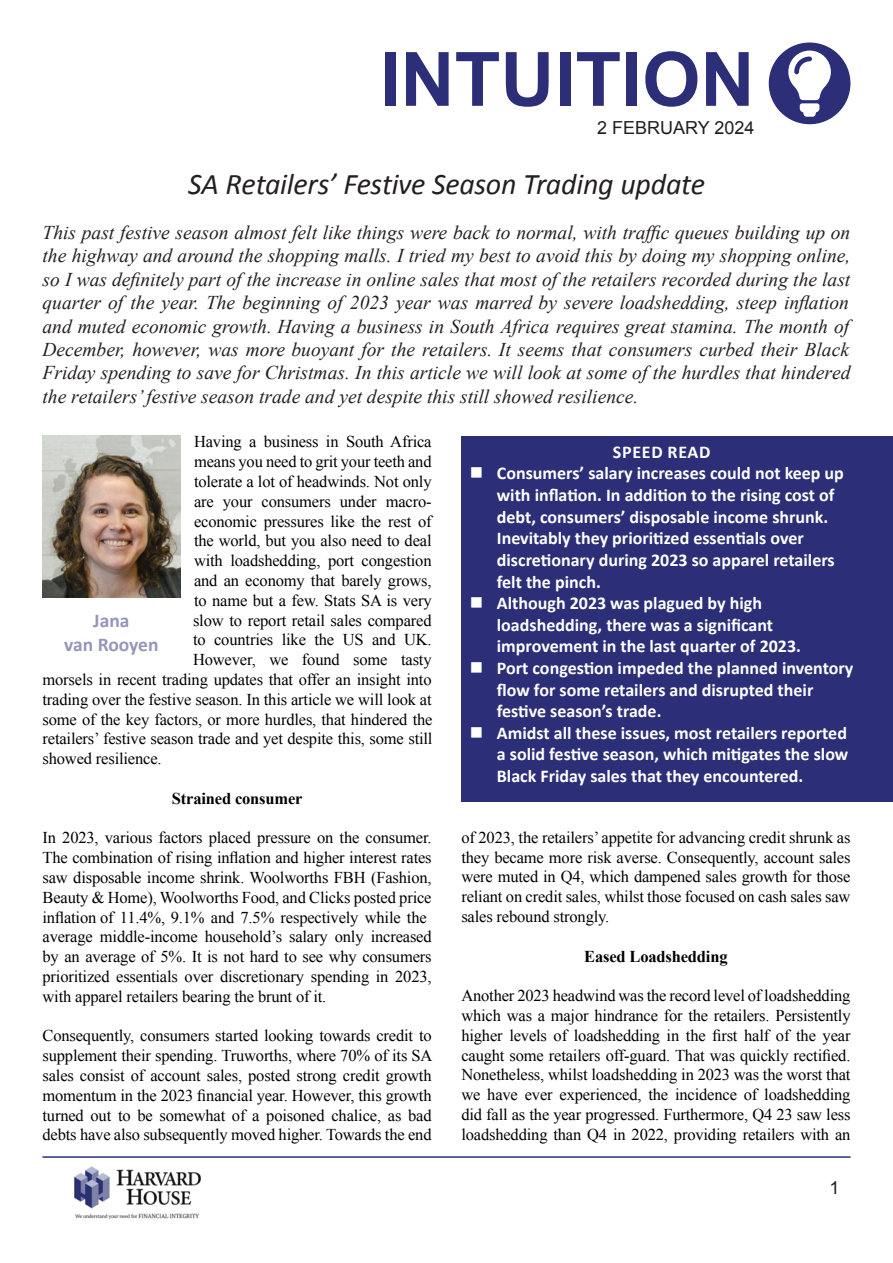
<style>
.page{position:relative;width:893px;height:1263px;background:#fff}
.page>*{position:absolute;margin:0;border:0;box-sizing:border-box;transform-origin:0 0}
.t1{font:700 75px "Arial";color:#2c2e78}
.t2{font:italic 30px "Calibri";letter-spacing:-.01em;color:#231f20}
.t3{font:italic 19.5px/23.4px "Times New Roman";color:#231f20;text-align:justify}
.t4{font:700 19.5px/23.4px "Calibri";color:#9595bd;text-align:center}
.t5{font:700 18px/21.6px "Calibri";color:#fff}
.t6{font:18px "Arial";color:#231f20}
.t7{font:16.5px/19.8px "Times New Roman";letter-spacing:-.01em;color:#000;text-align:justify}
.t8{font:700 16.5px "Times New Roman";letter-spacing:-.01em;color:#000}
</style>
<div class="page">
<img style="left:74px;top:1166px;width:127px;height:54px">
<div style="left:769px;top:43px;width:81px;height:81px;background:#2c2e78;border-radius:50%"></div>
<svg style="left:788px;top:50px;width:43px;height:67px"></svg>
<div style="left:461px;top:436px;width:432px;height:365px;background:#2c2e78"></div>
<hr style="left:43px;top:1157px;width:807px;height:1px;background:#2c2e78">
<img style="left:43px;top:436px;width:137px;height:161px">
<h1 class="t1" style="left:380px;top:30px;width:377px">INTUITION</h1>
<p class="t6" style="left:597px;top:116px;width:159px">2 FEBRUARY 2024</p>
<h2 class="t2" style="left:188px;top:163px;width:518px">SA Retailers’ Festive Season Trading update</h2>
<p class="t3" style="left:43px;top:220px;width:809px">This past festive season almost felt like things were back to normal, with traffic queues building up on the highway and around the shopping malls. I tried my best to avoid this by doing my shopping online, so I was definitely part of the increase in online sales that most of the retailers recorded during the last quarter of the year. The beginning of 2023 year was marred by severe loadshedding, steep inflation and muted economic growth. Having a business in South Africa requires great stamina. The month of December, however, was more buoyant for the retailers. It seems that consumers curbed their Black Friday spending to save for Christmas. In this article we will look at some of the hurdles that hindered the retailers’ festive season trade and yet despite this still showed resilience.</p>
<p class="t7" style="left:194px;top:432px;width:239px">Having a business in South Africa</p>
<p class="t7" style="left:194px;top:451px;width:239px">means you need to grit your teeth and</p>
<p class="t7" style="left:194px;top:471px;width:239px">tolerate a lot of headwinds. Not only</p>
<p class="t7" style="left:194px;top:491px;width:239px">are your consumers under macro-</p>
<p class="t7" style="left:194px;top:511px;width:239px">economic pressures like the rest of</p>
<p class="t7" style="left:194px;top:531px;width:239px">the world, but you also need to deal</p>
<p class="t7" style="left:194px;top:550px;width:239px">with loadshedding, port congestion</p>
<p class="t7" style="left:194px;top:570px;width:239px">and an economy that barely grows,</p>
<p class="t7" style="left:194px;top:590px;width:239px">to name but a few. Stats SA is very</p>
<p class="t7" style="left:193px;top:610px;width:240px">slow to report retail sales compared</p>
<p class="t7" style="left:193px;top:630px;width:240px">to countries like the US and UK.</p>
<p class="t7" style="left:193px;top:649px;width:240px">However, we found some tasty</p>
<p class="t7" style="left:43px;top:669px;width:391px">morsels in recent trading updates that offer an insight into</p>
<p class="t7" style="left:43px;top:689px;width:391px">trading over the festive season. In this article we will look at</p>
<p class="t7" style="left:43px;top:709px;width:391px">some of the key factors, or more hurdles, that hindered the</p>
<p class="t7" style="left:43px;top:729px;width:391px">retailers’ festive season trade and yet despite this, some still</p>
<p class="t7" style="left:43px;top:748px;width:121px">showed resilience.</p>
<p class="t8" style="left:172px;top:787px;width:132px">Strained consumer</p>
<p class="t7" style="left:43px;top:828px;width:391px;text-align:left">In 2023, various factors placed pressure on the consumer.<br>The combination of rising inflation and higher interest rates saw disposable income shrink. Woolworths FBH (Fashion, Beauty &amp; Home), Woolworths Food, and Clicks posted price inflation of 11.4%, 9.1% and 7.5% respectively while the average middle-income household’s salary only increased by an average of 5%. It is not hard to see why consumers prioritized essentials over discretionary spending in 2023, with apparel retailers bearing the brunt of it.</p>
<p class="t7" style="left:43px;top:1026px;width:391px">Consequently, consumers started looking towards credit to supplement their spending. Truworths, where 70% of its SA sales consist of account sales, posted strong credit growth momentum in the 2023 financial year. However, this growth turned out to be somewhat of a poisoned chalice, as bad debts have also subsequently moved higher. Towards the end</p>
<p class="t4" style="left:64px;top:608px;width:96px">Jana<br>van Rooyen</p>
<p class="t5" style="left:497px;top:440px;width:358px;text-indent:116px">SPEED READ<br>Consumers’ salary increases could not keep up with inflation. In addition to the rising cost of debt, consumers’ disposable income shrunk.<br>Inevitably they prioritized essentials over discretionary during 2023 so apparel retailers felt the pinch.<br>Although 2023 was plagued by high loadshedding, there was a significant improvement in the last quarter of 2023.<br>Port congestion impeded the planned inventory flow for some retailers and disrupted their festive season’s trade.<br>Amidst all these issues, most retailers reported a solid festive season, which mitigates the slow Black Friday sales that they encountered.</p>
<p class="t7" style="left:461px;top:827px;width:391px">of 2023, the retailers’ appetite for advancing credit shrunk as they became more risk averse. Consequently, account sales were muted in Q4, which dampened sales growth for those reliant on credit sales, whilst those focused on cash sales saw sales rebound strongly.</p>
<p class="t8" style="left:584px;top:945px;width:145px">Eased Loadshedding</p>
<p class="t7" style="left:461px;top:985px;width:391px">Another 2023 headwind was the record level of loadshedding which was a major hindrance for the retailers. Persistently higher levels of loadshedding in the first half of the year caught some retailers off-guard. That was quickly rectified.<br>Nonetheless, whilst loadshedding in 2023 was the worst that we have ever experienced, the incidence of loadshedding did fall as the year progressed. Furthermore, Q4 23 saw less loadshedding than Q4 in 2022, providing retailers with an</p>
<p class="t6" style="left:829px;top:1175px;width:12px">1</p>
</div>
